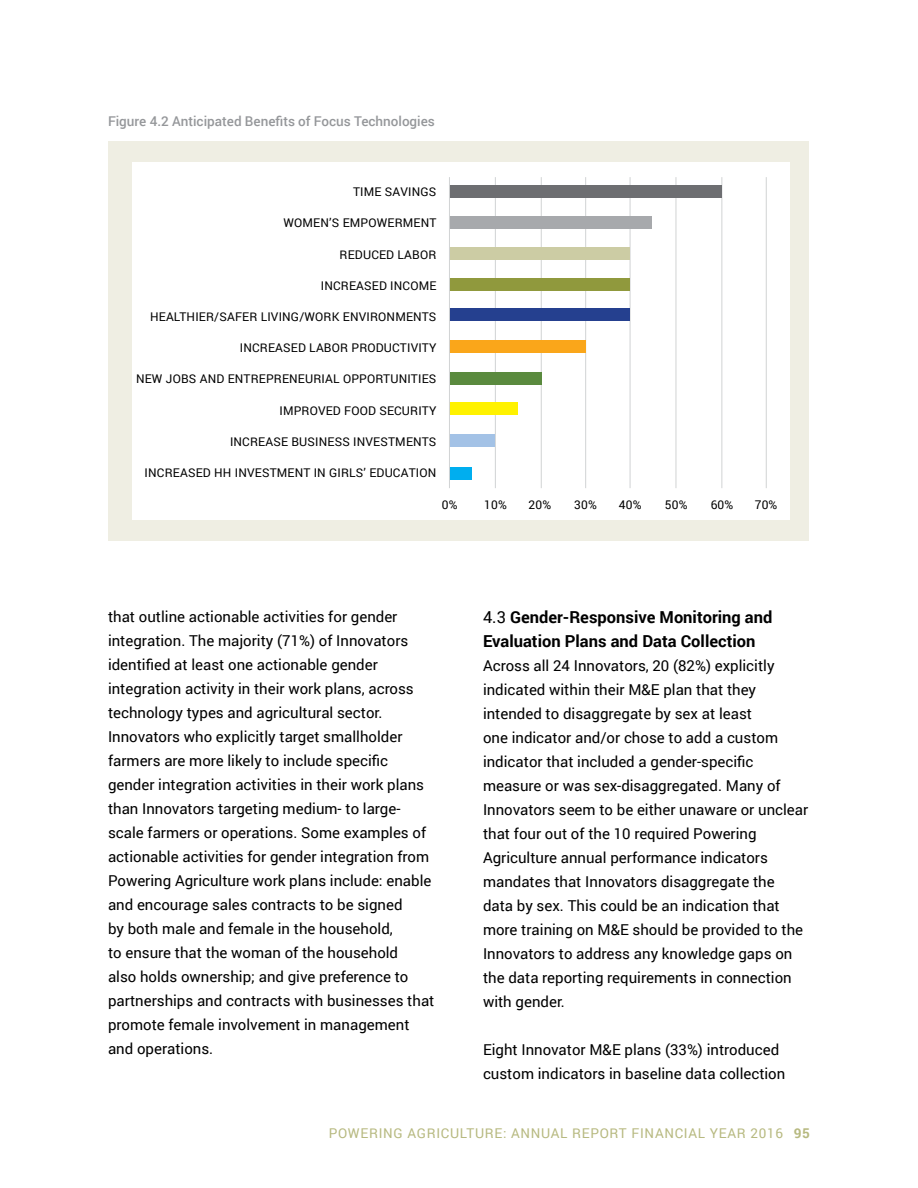
<style>
.page{position:relative;width:918px;height:1188px;background:#fff}
.page>*{position:absolute;margin:0;border:0;box-sizing:border-box;transform-origin:0 0}
.Sub_Head{font:700 16.5px/24px "Roboto";color:#000}
.Bullet_TX{font:15px/24px "Roboto";color:#000}
.t1{font:13.5px "Roboto";letter-spacing:.05em;color:#b7b980}
.t2{font:500 13.5px "Roboto";color:#95979a}
.t3{font:12px "Roboto";letter-spacing:.015em;color:#000}
.s1{font-weight:400}
.s2{font-weight:700}
</style>
<div class="page">
<div style="left:109px;top:141px;width:700px;height:399px;background:#efeee3"></div>
<div style="left:132px;top:162px;width:658px;height:357px;background:#fff"></div>
<hr style="left:495px;top:177px;width:1px;height:311px;background:#d1d3d4">
<hr style="left:541px;top:177px;width:1px;height:311px;background:#d1d3d4">
<hr style="left:585px;top:177px;width:1px;height:311px;background:#d1d3d4">
<hr style="left:630px;top:177px;width:1px;height:311px;background:#d1d3d4">
<hr style="left:676px;top:177px;width:1px;height:311px;background:#d1d3d4">
<hr style="left:722px;top:177px;width:1px;height:311px;background:#d1d3d4">
<div style="left:450px;top:185px;width:272px;height:13px;background:#6d6e71"></div>
<div style="left:450px;top:216px;width:202px;height:12px;background:#a7a9ac"></div>
<div style="left:450px;top:247px;width:180px;height:12px;background:#cccca4"></div>
<div style="left:450px;top:278px;width:180px;height:12px;background:#90993d"></div>
<div style="left:450px;top:309px;width:180px;height:12px;background:#25408f"></div>
<div style="left:450px;top:341px;width:136px;height:12px;background:#faa61a"></div>
<div style="left:450px;top:373px;width:91px;height:12px;background:#5a8a3e"></div>
<div style="left:450px;top:402px;width:68px;height:13px;background:#fff200"></div>
<div style="left:450px;top:435px;width:45px;height:12px;background:#a3c2e6"></div>
<div style="left:450px;top:467px;width:22px;height:12px;background:#00aeef"></div>
<hr style="left:449px;top:177px;width:1px;height:311px;background:#d1d3d4">
<hr style="left:766px;top:177px;width:1px;height:311px;background:#d1d3d4">
<p class="t2" style="left:108px;top:112px;width:328px">Figure 4.2 Anticipated Benefits of Focus Technologies</p>
<p class="t3" style="left:353px;top:183px;width:85px">TIME SAVINGS</p>
<p class="t3" style="left:283px;top:215px;width:154px">WOMEN’S EMPOWERMENT</p>
<p class="t3" style="left:340px;top:246px;width:98px">REDUCED LABOR</p>
<p class="t3" style="left:321px;top:277px;width:117px">INCREASED INCOME</p>
<p class="t3" style="left:150px;top:308px;width:288px">HEALTHIER/SAFER LIVING/WORK ENVIRONMENTS</p>
<p class="t3" style="left:240px;top:339px;width:198px">INCREASED LABOR PRODUCTIVITY</p>
<p class="t3" style="left:136px;top:371px;width:302px">NEW JOBS AND ENTREPRENEURIAL OPPORTUNITIES</p>
<p class="t3" style="left:279px;top:402px;width:158px">IMPROVED FOOD SECURITY</p>
<p class="t3" style="left:230px;top:433px;width:208px">INCREASE BUSINESS INVESTMENTS</p>
<p class="t3" style="left:145px;top:464px;width:293px">INCREASED HH INVESTMENT IN GIRLS’ EDUCATION</p>
<p class="t3" style="left:442px;top:496px;width:17px">0%</p>
<p class="t3" style="left:484px;top:496px;width:24px">10%</p>
<p class="t3" style="left:529px;top:496px;width:24px">20%</p>
<p class="t3" style="left:574px;top:496px;width:24px">30%</p>
<p class="t3" style="left:619px;top:496px;width:24px">40%</p>
<p class="t3" style="left:665px;top:496px;width:24px">50%</p>
<p class="t3" style="left:711px;top:496px;width:24px">60%</p>
<p class="t3" style="left:755px;top:496px;width:24px">70%</p>
<p class="Bullet_TX" style="left:108px;top:604px;width:328px">that outline actionable activities for gender integration. The majority (71%) of Innovators identified at least one actionable gender integration activity in their work plans, across technology types and agricultural sector.<br>Innovators who explicitly target smallholder farmers are more likely to include specific gender integration activities in their work plans than Innovators targeting medium- to large&shy;scale farmers or operations. Some examples of actionable activities for gender integration from Powering Agriculture work plans include: enable and encourage sales contracts to be signed<br>by both male and female in the household,<br>to ensure that the woman of the household<br>also holds ownership; and give preference to partnerships and contracts with businesses that promote female involvement in management and operations.</p>
<p class="Sub_Head" style="left:483px;top:605px;width:291px"><span class="s1">4.3</span> Gender-Responsive Monitoring and<br>Evaluation Plans and Data Collection</p>
<p class="Bullet_TX" style="left:483px;top:653px;width:327px">Across all 24 Innovators, 20 (82%) explicitly indicated within their M&amp;E plan that they intended to disaggregate by sex at least<br>one indicator and/or chose to add a custom indicator that included a gender-specific measure or was sex-disaggregated. Many of Innovators seem to be either unaware or unclear that four out of the 10 required Powering Agriculture annual performance indicators mandates that Innovators disaggregate the data by sex. This could be an indication that more training on M&amp;E should be provided to the Innovators to address any knowledge gaps on the data reporting requirements in connection with gender.</p>
<p class="Bullet_TX" style="left:483px;top:1037px;width:304px">Eight Innovator M&amp;E plans (33%) introduced custom indicators in baseline data collection</p>
<p class="t1" style="left:329px;top:1124px;width:483px">POWERING AGRICULTURE: ANNUAL REPORT FINANCIAL YEAR 2016 <span class="s2">95</span></p>
</div>
